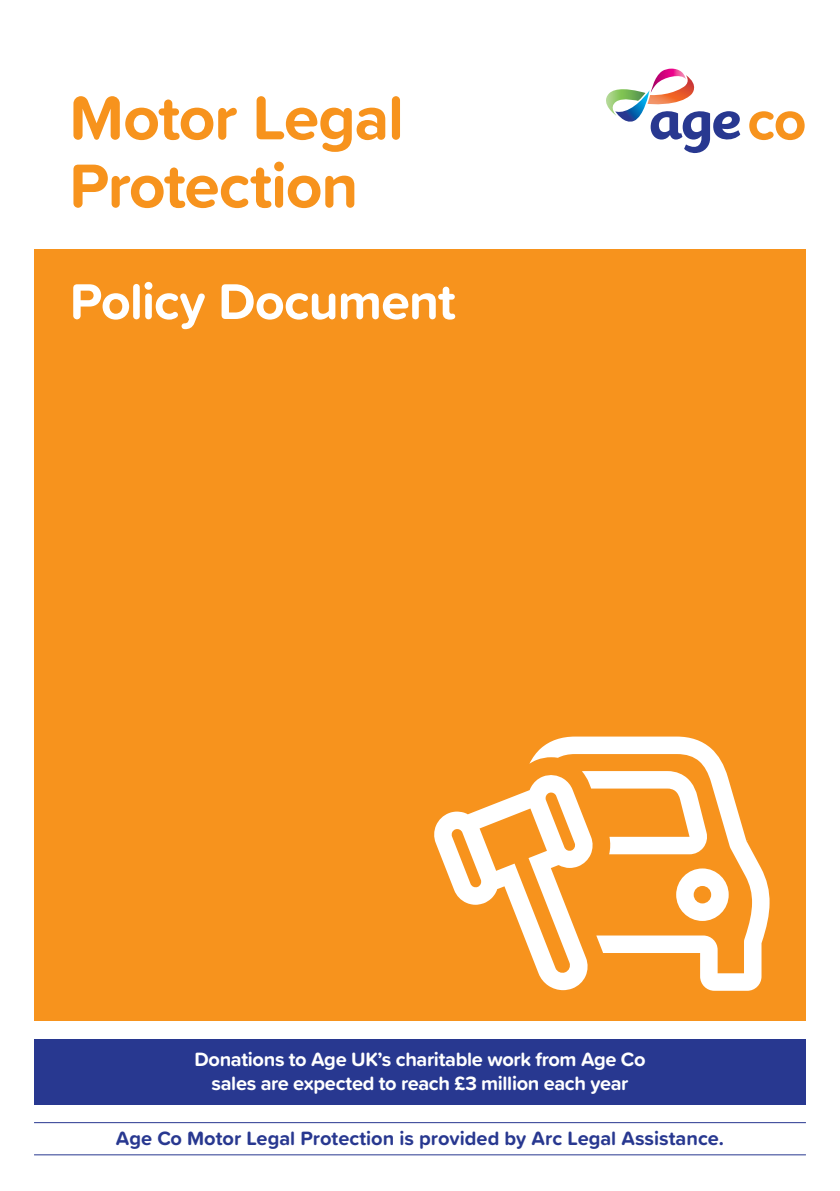
<style>
.page{position:relative;width:840px;height:1191px;background:#fff}
.page>*{position:absolute;margin:0;border:0;box-sizing:border-box;transform-origin:0 0}
.t1{font:700 64px/68px "Proxima Soft";letter-spacing:-.02em;color:#f7931d}
.t2{font:700 52px "Proxima Soft";letter-spacing:-.02em;color:#fff}
.t3{font:700 20px/24px "Proxima Soft";letter-spacing:-.02em;color:#fff;text-align:center}
.t4{font:700 20px "Proxima Soft";color:#283890}
</style>
<div class="page">
<div style="left:34px;top:249px;width:771px;height:771px;background:#f7931d"></div>
<svg style="left:529px;top:736px;width:240px;height:254px"></svg>
<svg style="left:434px;top:771px;width:294px;height:219px"></svg>
<div style="left:34px;top:1039px;width:771px;height:66px;background:#283890"></div>
<hr style="left:34px;top:1122px;width:771px;height:1px;background:#283890">
<hr style="left:34px;top:1154px;width:771px;height:1px;background:#283890">
<svg style="left:606px;top:69px;width:198px;height:84px"></svg>
<h1 class="t1" style="left:69px;top:82px;width:336px">Motor Legal<br>Protection</h1>
<h2 class="t2" style="left:70px;top:262px;width:387px">Policy Document</h2>
<p class="t3" style="left:194px;top:1046px;width:452px">Donations to Age UK’s charitable work from Age Co sales are expected to reach £3 million each year</p>
<p class="t4" style="left:116px;top:1123px;width:609px">Age Co Motor Legal Protection is provided by Arc Legal Assistance.</p>
</div>
